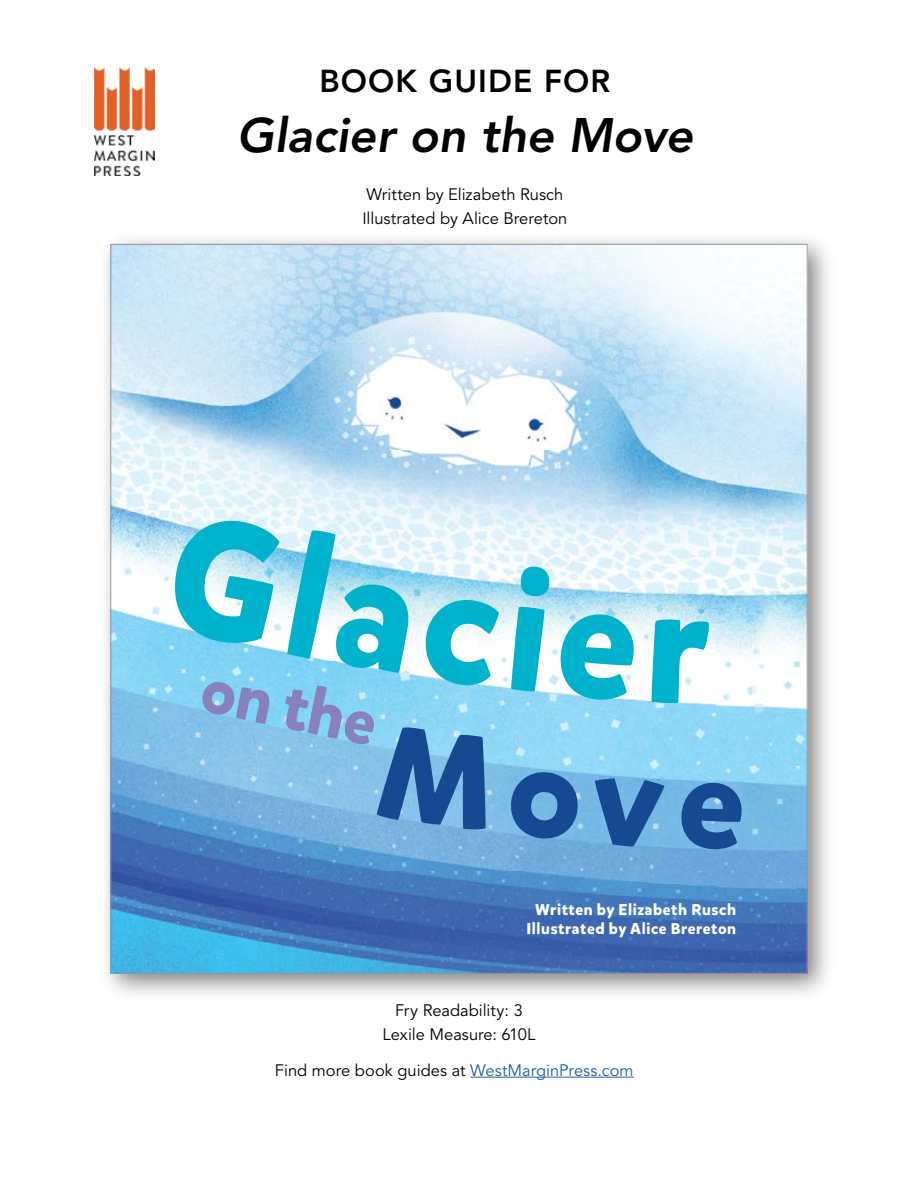
<style>
.page{position:relative;width:918px;height:1188px;background:#fff}
.page>*{position:absolute;margin:0;border:0;box-sizing:border-box;transform-origin:0 0}
.t1{font:700 63.9px "Mikado";color:#8781bd}
.t2{font:italic 800 48px "Avenir";color:#000}
.t3{font:800 31.5px "Avenir";letter-spacing:.035em;color:#000}
.t4{font:16.5px/24px "Avenir";color:#000}
.t5{font:700 15.6px/18.8px "Mikado";letter-spacing:.04em;color:#fff;text-align:center}
.s1{color:#215e9e}
</style>
<div class="page">
<div style="left:97px;top:231px;width:740px;height:772px;background:#000;opacity:.5"></div>
<img style="left:113px;top:246px;width:692px;height:725px">
<svg style="left:807px;top:244px;width:7px;height:6px"></svg>
<svg style="left:807px;top:968px;width:7px;height:8px"></svg>
<img style="left:94px;top:68px;width:61px;height:108px">
<hr style="left:470px;top:1077px;width:164px;height:1px;background:#215e9e">
<svg style="left:164px;top:509px;width:250px;height:166px"></svg>
<svg style="left:420px;top:595px;width:80px;height:94px"></svg>
<svg style="left:509px;top:565px;width:42px;height:128px"></svg>
<svg style="left:558px;top:612px;width:78px;height:90px"></svg>
<svg style="left:651px;top:618px;width:60px;height:87px"></svg>
<svg style="left:376px;top:724px;width:206px;height:118px;background:#84c5eb"></svg>
<svg style="left:591px;top:777px;width:74px;height:72px;background:#75b7e4"></svg>
<div style="left:680px;top:781px;width:63px;height:69px;background:#78bae6"></div>
<h3 class="t3" style="left:319px;top:62px;width:293px">BOOK GUIDE FOR</h3>
<h2 class="t2" style="left:237px;top:106px;width:458px">Glacier on the Move</h2>
<p class="t4" style="left:362px;top:182px;width:207px">Written by Elizabeth Rusch<br>Illustrated by Alice Brereton</p>
<h1 class="t1" style="left:211px;top:649px;width:179px;rotate:12deg">on the</h1>
<p class="t5" style="left:527px;top:901px;width:211px">Written by Elizabeth Rusch<br>Illustrated by Alice Brereton</p>
<p class="t4" style="left:383px;top:998px;width:154px;text-align:center">Fry Readability: 3<br>Lexile Measure: 610L</p>
<p class="t4" style="left:275px;top:1058px;width:360px">Find more book guides at <span class="s1">WestMarginPress.com</span></p>
</div>
